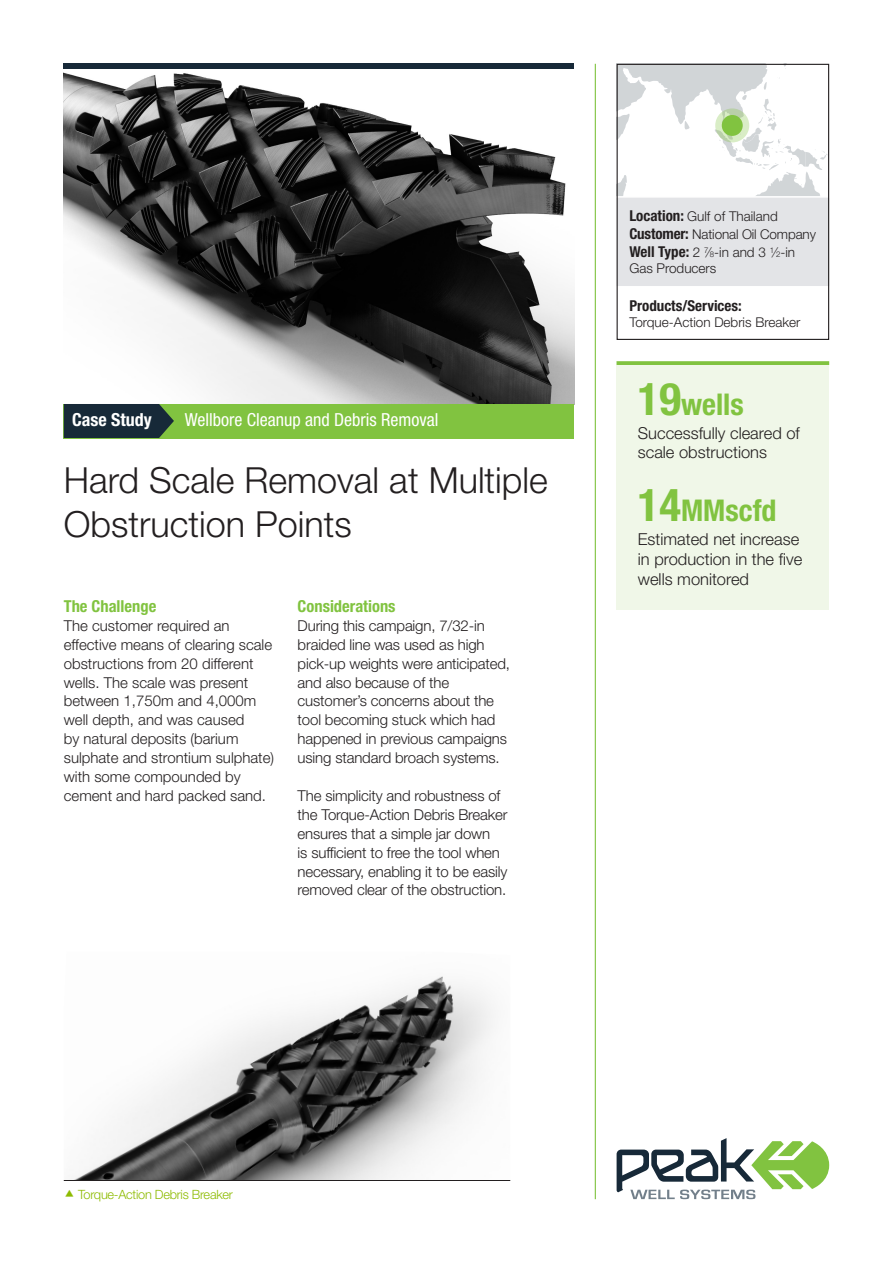
<style>
.page{position:relative;width:893px;height:1263px;background:#fff}
.page>*{position:absolute;margin:0;border:0;box-sizing:border-box;transform-origin:0 0}
.t1{font:300 36px/43.2px "Helvetica Neue LT Std";color:#231f20}
.t2{font:700 condensed 30px "Helvetica Neue LT Std";color:#81c340}
.t3{font:condensed 18px "Helvetica Neue LT Std";color:#fff}
.t4{font:700 condensed 18px "Helvetica Neue LT Std";color:#fff}
.t5{font:300 16.5px/19.8px "Helvetica Neue LT Std";color:#231f20}
.t6{font:700 condensed 16.5px "Helvetica Neue LT Std";color:#81c340}
.t7{font:300 15px/18.9px "Helvetica Neue LT Std";letter-spacing:-.01em;color:#231f20}
.t8{font:700 condensed 15px "Helvetica Neue LT Std";color:#231f20}
.t9{font:300 13.5px/16.2px "Helvetica Neue LT Std";color:#231f20}
.t10{font:300 12.75px "Helvetica Neue LT Std";letter-spacing:-.02em;color:#8dbb00}
.s1{font-weight:700;font-stretch:condensed;font-size:15px}
.s2{font-size:7.8px}
.s3{font-size:45px}
</style>
<div class="page">
<div style="left:617px;top:361px;width:212px;height:249px;background:#f0f7e8"></div>
<img style="left:73px;top:976px;width:421px;height:204px">
<img style="left:64px;top:73px;width:510px;height:331px">
<svg style="left:617px;top:1138px;width:212px;height:61px"></svg>
<hr style="left:595px;top:64px;width:1px;height:1135px;background:#81c340">
<div style="left:64px;top:404px;width:510px;height:34px;background:#81c340"></div>
<svg style="left:64px;top:404px;width:110px;height:34px;background:#1e3338"></svg>
<div style="left:64px;top:64px;width:510px;height:5px;background:#172938"></div>
<svg style="left:617px;top:361px;width:212px;height:4px"></svg>
<hr style="left:64px;top:1180px;width:446px;height:1px;background:#231f20">
<svg style="left:616px;top:64px;width:214px;height:224px"></svg>
<div style="left:617px;top:64px;width:212px;height:276px;border:1px solid #231f20"></div>
<p class="t4" style="left:72px;top:409px;width:81px">Case Study</p>
<p class="t3" style="left:185px;top:410px;width:255px">Wellbore Cleanup and Debris Removal</p>
<p class="t1" style="left:64px;top:458px;width:486px">Hard Scale Removal at Multiple<br>Obstruction Points</p>
<p class="t6" style="left:64px;top:596px;width:94px">The Challenge</p>
<p class="t7" style="left:64px;top:616px;width:212px">The customer required an effective means of clearing scale obstructions from 20 different wells. The scale was present between 1,750m and 4,000m well depth, and was caused<br>by natural deposits (barium sulphate and strontium sulphate) with some compounded by cement and hard packed sand.</p>
<p class="t6" style="left:298px;top:596px;width:99px">Considerations</p>
<p class="t7" style="left:298px;top:616px;width:214px">During this campaign, 7/32-in braided line was used as high pick-up weights were anticipated, and also because of the customer’s concerns about the tool becoming stuck which had happened in previous campaigns using standard broach systems.</p>
<p class="t7" style="left:298px;top:786px;width:211px">The simplicity and robustness of the Torque-Action Debris Breaker ensures that a simple jar down<br>is sufficient to free the tool when necessary, enabling it to be easily removed clear of the obstruction.</p>
<p class="t9" style="left:629px;top:208px;width:150px"><span class="s1">Location:</span> Gulf of Thailand</p>
<p class="t9" style="left:629px;top:226px;width:188px"><span class="s1">Customer:</span> National Oil Company</p>
<p class="t9" style="left:629px;top:244px;width:167px"><span class="s1">Well Type:</span> 2 <sup>7</sup>∕<span class="s2">8</span>-in and 3 <sup>1</sup>∕<span class="s2">2</span>-in<br>Gas Producers</p>
<p class="t8" style="left:629px;top:297px;width:114px">Products/Services:</p>
<p class="t9" style="left:629px;top:314px;width:173px">Torque-Action Debris Breaker</p>
<p class="t2" style="left:638px;top:386px;width:107px"><span class="s3">19</span>wells</p>
<p class="t5" style="left:638px;top:423px;width:163px">Successfully cleared of scale obstructions</p>
<p class="t2" style="left:638px;top:492px;width:140px"><span class="s3">14</span>MMscfd</p>
<p class="t5" style="left:638px;top:529px;width:166px">Estimated net increase in production in the five wells monitored</p>
<p class="t10" style="left:78px;top:1187px;width:156px">Torque-Action Debris Breaker</p>
</div>
